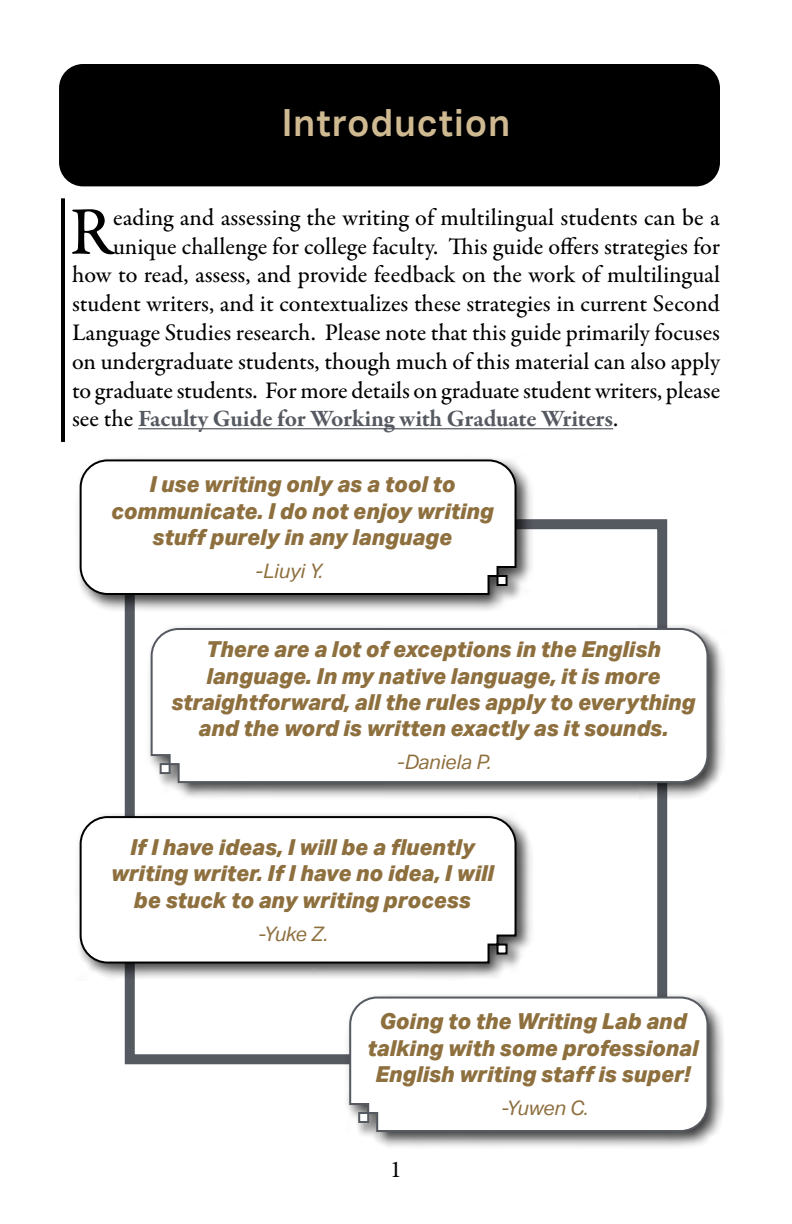
<style>
.page{position:relative;width:792px;height:1224px;background:#fff}
.page>*{position:absolute;margin:0;border:0;box-sizing:border-box;transform-origin:0 0}
.t1{font:500 68.6px "Garamond Premr Pro";color:#000}
.t2{font:700 37.6px "Aktiv Grotesk Ex";letter-spacing:.05em;color:#cfb991;scale:.8 1}
.t3{font:500 24px "Garamond Premr Pro";color:#000}
.t4{font:700 24px "Garamond Premr Pro";letter-spacing:-.01em;color:#555960}
.t5{font:24px "Minion Pro";color:#000}
.t6{font:italic 800 22px/26.4px "Aktiv Grotesk";color:#8e6f3e;text-align:center}
.t7{font:italic 20px "Aktiv Grotesk";color:#8e6f3e}
.s1{font-weight:500;color:#000}
</style>
<div class="page">
<div style="left:125px;top:519px;width:542px;height:545px;border:10px solid #555960"></div>
<hr style="left:61px;top:198px;width:4px;height:244px;background:#000">
<hr style="left:138px;top:428px;width:475px;height:1px;background:#555960">
<div style="left:59px;top:64px;width:661px;height:122px;background:#000;border-radius:24px"></div>
<div style="left:145px;top:623px;width:581px;height:178px;background:#000;opacity:.75"></div>
<svg style="left:150px;top:627px;width:559px;height:157px"></svg>
<div style="left:74px;top:454px;width:460px;height:158px;background:#000;opacity:.75"></div>
<svg style="left:79px;top:458px;width:439px;height:138px"></svg>
<div style="left:74px;top:811px;width:460px;height:170px;background:#000;opacity:.75"></div>
<svg style="left:79px;top:815px;width:439px;height:150px"></svg>
<div style="left:344px;top:991px;width:382px;height:158px;background:#000;opacity:.75"></div>
<svg style="left:348px;top:996px;width:361px;height:137px"></svg>
<h2 class="t2" style="left:282px;top:99px;width:286px">Introduction</h2>
<h1 class="t1" style="left:70px;top:191px;width:45px">R</h1>
<p class="t3" style="left:113px;top:203px;width:608px">eading and assessing the writing of multilingual students can be a</p>
<p class="t3" style="left:113px;top:232px;width:609px">unique challenge for college faculty. This guide offers strategies for</p>
<p class="t3" style="left:72px;top:260px;width:650px">how to read, assess, and provide feedback on the work of multilingual</p>
<p class="t3" style="left:72px;top:289px;width:650px">student writers, and it contextualizes these strategies in current Second</p>
<p class="t3" style="left:72px;top:318px;width:650px">Language Studies research. Please note that this guide primarily focuses</p>
<p class="t3" style="left:72px;top:347px;width:650px">on undergraduate students, though much of this material can also apply</p>
<p class="t3" style="left:72px;top:376px;width:650px">to graduate students. For more details on graduate student writers, please</p>
<p class="t4" style="left:72px;top:404px;width:548px"><span class="s1">see the</span> Faculty Guide for Working with Graduate Writers<span class="s1">.</span></p>
<p class="t6" style="left:111px;top:471px;width:384px">I use writing only as a tool to communicate. I do not enjoy writing stuff purely in any language</p>
<p class="t7" style="left:255px;top:559px;width:69px">-Liuyi Y.</p>
<p class="t6" style="left:171px;top:636px;width:526px">There are a lot of exceptions in the English language. In my native language, it is more straightforward, all the rules apply to everything and the word is written exactly as it sounds.</p>
<p class="t7" style="left:397px;top:751px;width:96px">-Daniela P.</p>
<p class="t6" style="left:111px;top:833px;width:384px">If I have ideas, I will be a fluently writing writer. If I have no idea, I will be stuck to any writing process</p>
<p class="t7" style="left:258px;top:922px;width:71px">-Yuke Z.</p>
<p class="t6" style="left:367px;top:1008px;width:333px">Going to the Writing Lab and talking with some professional<br>English writing staff is super!</p>
<p class="t7" style="left:501px;top:1096px;width:89px">-Yuwen C.</p>
<p class="t5" style="left:390px;top:1154px;width:13px">1</p>
</div>
